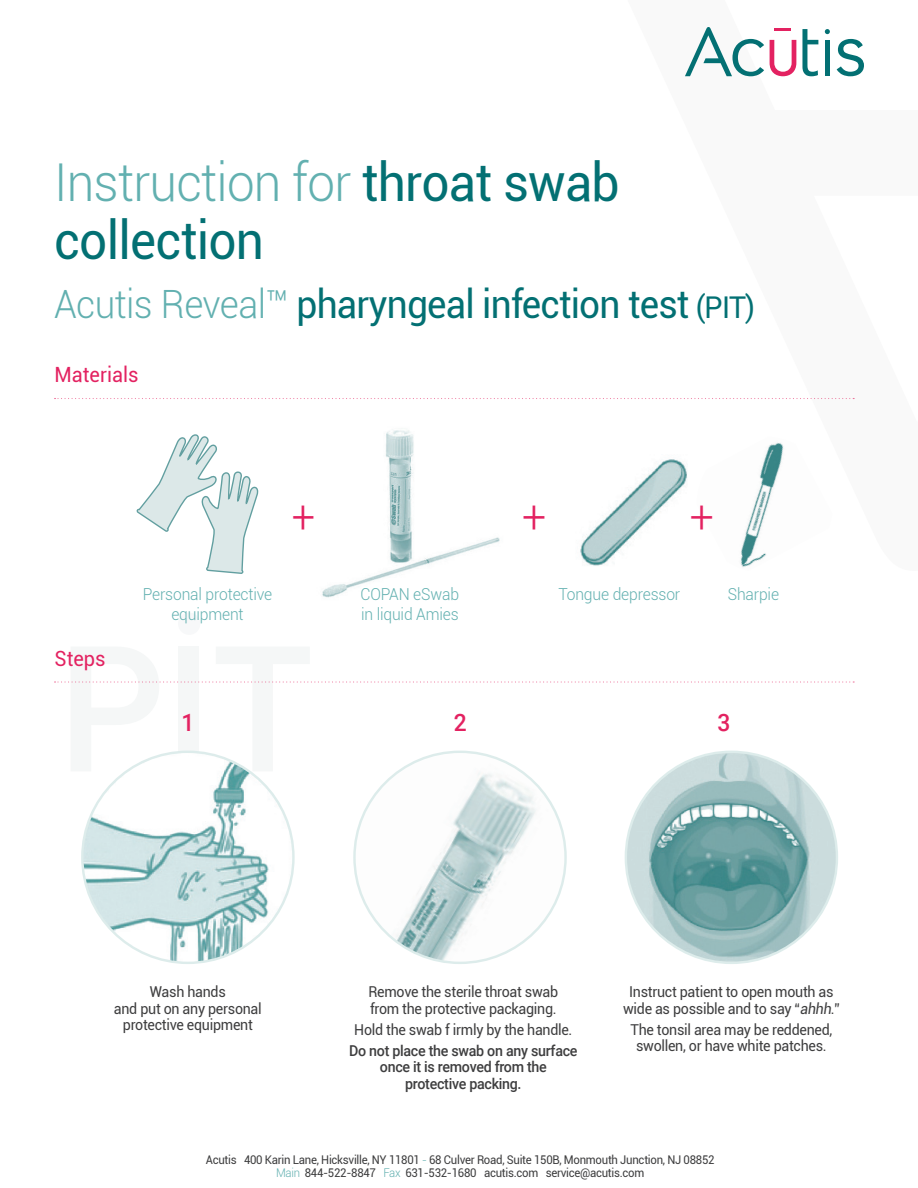
<style>
.page{position:relative;width:918px;height:1188px;background:#fff}
.page>*{position:absolute;margin:0;border:0;box-sizing:border-box;transform-origin:0 0}
.t1{font:300 52.2px "Roboto";letter-spacing:-.015em;color:#62b0b0;scale:.95 1}
.t2{font:52.2px "Roboto";letter-spacing:-.015em;color:#037073;scale:.95 1}
.t3{font:300 45px "Roboto";color:#e32261;scale:.95 1}
.t4{font:39px "Roboto";letter-spacing:-.02em;color:#037073;scale:.95 1}
.t5{font:500 24px "Roboto";color:#e32261;scale:.95 1}
.t6{font:21px "Roboto";color:#e32261;scale:.95 1}
.t7{font:300 16.5px/19.5px "Roboto";letter-spacing:-.01em;color:#62b0b0;scale:.95 1}
.t8{font:15px/16.5px "Roboto";letter-spacing:-.02em;color:#3e3e3f;text-align:center;scale:.95 1}
.t9{font:500 15px "Roboto";letter-spacing:-.02em;color:#3e3e3f;scale:.95 1}
.t10{font:12px "Roboto";letter-spacing:-.025em;color:#3e3e3f;scale:.95 1}
.s1{font-weight:400;color:#037073}
.s2{font-weight:300;color:#62b0b0}
.s3{font-size:30px}
.s4{font-weight:500}
</style>
<div class="page">
<svg style="left:775px;top:29px;width:16px;height:2px"></svg>
<svg style="left:802px;top:29px;width:16px;height:47px"></svg>
<div style="left:825px;top:40px;width:5px;height:35px;background:#037073"></div>
<svg style="left:837px;top:39px;width:27px;height:37px"></svg>
<svg style="left:825px;top:29px;width:5px;height:5px"></svg>
<svg style="left:685px;top:27px;width:79px;height:49px"></svg>
<svg style="left:770px;top:40px;width:26px;height:36px"></svg>
<div style="left:178px;top:613px;width:22px;height:22px;background:#f7f8f9;border-radius:50%"></div>
<img style="left:82px;top:752px;width:211px;height:211px;border-radius:106px">
<img style="left:354px;top:752px;width:212px;height:211px;border-radius:106px">
<img style="left:626px;top:752px;width:211px;height:211px;border-radius:106px">
<svg style="left:136px;top:434px;width:123px;height:140px"></svg>
<img style="left:740px;top:442px;width:44px;height:125px">
<img style="left:580px;top:459px;width:107px;height:107px">
<img style="left:322px;top:430px;width:178px;height:168px">
<svg style="left:55px;top:398px;width:799px;height:1px"></svg>
<svg style="left:55px;top:681px;width:799px;height:2px"></svg>
<p class="t1" style="left:54px;top:146px;width:597px">Instruction for <span class="s1">throat swab</span></p>
<p class="t2" style="left:54px;top:204px;width:223px">collection</p>
<p class="t4" style="left:54px;top:277px;width:740px"><span class="s2">Acutis Reveal™</span> pharyngeal infection test <span class="s3">(PIT)</span></p>
<p class="t6" style="left:55px;top:360px;width:90px">Materials</p>
<p class="t3" style="left:292px;top:486px;width:27px">+</p>
<p class="t3" style="left:522px;top:486px;width:27px">+</p>
<p class="t3" style="left:690px;top:486px;width:27px">+</p>
<p class="t6" style="left:55px;top:644px;width:55px">Steps</p>
<p class="t7" style="left:143px;top:584px;width:138px;text-align:center">Personal protective equipment</p>
<p class="t7" style="left:558px;top:584px;width:130px">Tongue depressor</p>
<p class="t7" style="left:361px;top:584px;width:105px">COPAN eSwab in liquid Amies</p>
<p class="t7" style="left:728px;top:584px;width:56px">Sharpie</p>
<p class="t5" style="left:181px;top:705px;width:15px">1</p>
<p class="t5" style="left:454px;top:706px;width:15px">2</p>
<p class="t5" style="left:718px;top:705px;width:15px">3</p>
<p class="t8" style="left:114px;top:983px;width:157px">Wash hands<br>and put on any personal protective equipment</p>
<p class="t8" style="left:369px;top:983px;width:201px;text-align:left">Remove the sterile throat swab from the protective packaging.</p>
<p class="t8" style="left:349px;top:1018px;width:242px;line-height:21px">Hold the swab f irmly by the handle.<br><span class="s4">Do not place the swab on any surface</span></p>
<p class="t9" style="left:380px;top:1056px;width:177px">once it is removed from the</p>
<p class="t9" style="left:405px;top:1073px;width:124px">protective packing.</p>
<p class="t8" style="left:623px;top:983px;width:230px">Instruct patient to open mouth as wide as possible and to say “ahhh.”</p>
<p class="t8" style="left:630px;top:1021px;width:214px">The tonsil area may be reddened, swollen, or have white patches.</p>
<p class="t10" style="left:206px;top:1151px;width:537px">Acutis 400 Karin Lane, Hicksville, NY 11801 <span class="s2">-</span> 68 Culver Road, Suite 150B, Monmouth Junction, NJ 08852</p>
<p class="t10" style="left:276px;top:1165px;width:389px"><span class="s2">Main</span> 844-522-8847 <span class="s2">Fax</span> 631-532-1680 acutis.com service@acutis.com</p>
</div>
